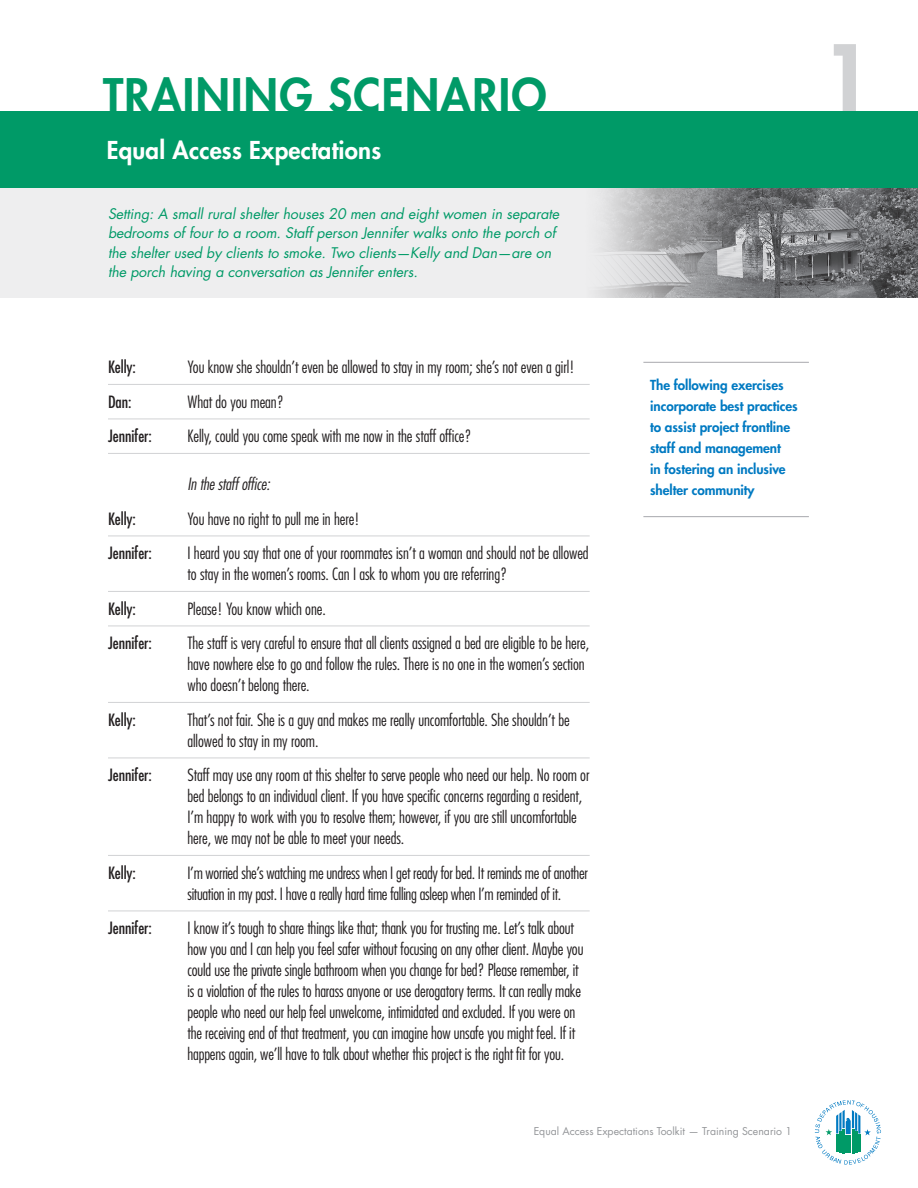
<style>
.page{position:relative;width:918px;height:1188px;background:#fff}
.page>*{position:absolute;margin:0;border:0;box-sizing:border-box;transform-origin:0 0}
.heading{font:800 90px "Futura Std";color:#d1d2d4}
.heading-2{font:800 45px "Futura Std";letter-spacing:.03em;color:#009a67}
.t1{font:800 24px "Futura Std";letter-spacing:.01em;color:#fff}
.script{font:300 condensed 16.5px/21px "Futura Std";letter-spacing:-.005em;color:#231f20}
.script_no_rule{font:300 condensed 16.5px/21px "Futura Std";letter-spacing:-.01em;color:#231f20}
.script-2{font:condensed 16.5px "Futura Std";letter-spacing:-.005em;color:#231f20}
.script_note{font:italic 300 condensed 16.5px "Futura Std";letter-spacing:-.005em;color:#231f20}
.script_no_rule-2{font:condensed 16.5px "Futura Std";letter-spacing:-.005em;color:#231f20}
.setting{font:italic 14.25px/19.5px "Futura Std";letter-spacing:-.005em;color:#009a67}
.t2{font:800 13.5px/21px "Futura Std";letter-spacing:-.005em;color:#007ac2}
.t3{font:10.5px "Futura Std";color:#939598}
</style>
<div class="page">
<div style="left:0;top:186px;width:918px;height:111px;background:#eeeeef"></div>
<img style="left:598px;top:188px;width:320px;height:109px">
<hr style="left:108px;top:384px;width:482px;height:1px;background:#d1d2d4">
<hr style="left:108px;top:419px;width:482px;height:1px;background:#d1d2d4">
<hr style="left:108px;top:453px;width:482px;height:1px;background:#d1d2d4">
<hr style="left:108px;top:536px;width:482px;height:1px;background:#d1d2d4">
<hr style="left:108px;top:591px;width:482px;height:1px;background:#d1d2d4">
<hr style="left:108px;top:626px;width:482px;height:1px;background:#d1d2d4">
<hr style="left:108px;top:702px;width:482px;height:1px;background:#d1d2d4">
<hr style="left:108px;top:758px;width:482px;height:1px;background:#d1d2d4">
<hr style="left:108px;top:855px;width:482px;height:1px;background:#d1d2d4">
<hr style="left:108px;top:911px;width:482px;height:1px;background:#d1d2d4">
<div style="left:0;top:111px;width:918px;height:77px;background:#009a67"></div>
<svg style="left:815px;top:1100px;width:66px;height:65px"></svg>
<hr style="left:643px;top:362px;width:166px;height:1px;background:#a8a9ad">
<hr style="left:643px;top:516px;width:166px;height:1px;background:#a8a9ad">
<p class="heading-2" style="left:103px;top:67px;width:445px">TRAINING SCENARIO</p>
<p class="t1" style="left:107px;top:135px;width:276px">Equal Access Expectations</p>
<p class="setting" style="left:108px;top:204px;width:453px">Setting: A small rural shelter houses 20 men and eight women in separate bedrooms of four to a room. Staff person Jennifer walks onto the porch of the shelter used by clients to smoke. Two clients—Kelly and Dan—are on the porch having a conversation as Jennifer enters.</p>
<p class="script-2" style="left:108px;top:357px;width:30px">Kelly:</p>
<p class="script" style="left:187px;top:357px;width:389px">You know she shouldn’t even be allowed to stay in my room; she’s not even a girl!</p>
<p class="script-2" style="left:108px;top:392px;width:25px">Dan:</p>
<p class="script" style="left:187px;top:391px;width:98px">What do you mean?</p>
<p class="script-2" style="left:108px;top:426px;width:45px">Jennifer:</p>
<p class="script" style="left:187px;top:426px;width:286px">Kelly, could you come speak with me now in the staff office?</p>
<p class="script_note" style="left:187px;top:474px;width:84px">In the staff office:</p>
<p class="script-2" style="left:108px;top:509px;width:30px">Kelly:</p>
<p class="script" style="left:187px;top:508px;width:174px">You have no right to pull me in here!</p>
<p class="script-2" style="left:108px;top:543px;width:45px">Jennifer:</p>
<p class="script" style="left:187px;top:543px;width:403px">I heard you say that one of your roommates isn’t a woman and should not be allowed to stay in the women’s rooms. Can I ask to whom you are referring?</p>
<p class="script-2" style="left:108px;top:599px;width:30px">Kelly:</p>
<p class="script" style="left:187px;top:598px;width:140px">Please! You know which one.</p>
<p class="script-2" style="left:108px;top:633px;width:45px">Jennifer:</p>
<p class="script" style="left:187px;top:633px;width:403px">The staff is very careful to ensure that all clients assigned a bed are eligible to be here, have nowhere else to go and follow the rules. There is no one in the women’s section who doesn’t belong there.</p>
<p class="script-2" style="left:108px;top:710px;width:30px">Kelly:</p>
<p class="script" style="left:187px;top:709px;width:384px">That’s not fair. She is a guy and makes me really uncomfortable. She shouldn’t be allowed to stay in my room.</p>
<p class="script-2" style="left:108px;top:765px;width:45px">Jennifer:</p>
<p class="script" style="left:187px;top:765px;width:403px">Staff may use any room at this shelter to serve people who need our help. No room or bed belongs to an individual client. If you have specific concerns regarding a resident, I’m happy to work with you to resolve them; however, if you are still uncomfortable here, we may not be able to meet your needs.</p>
<p class="script-2" style="left:108px;top:863px;width:30px">Kelly:</p>
<p class="script" style="left:187px;top:862px;width:402px">I’m worried she’s watching me undress when I get ready for bed. It reminds me of another situation in my past. I have a really hard time falling asleep when I’m reminded of it.</p>
<p class="script_no_rule-2" style="left:108px;top:918px;width:45px">Jennifer:</p>
<p class="script_no_rule" style="left:187px;top:918px;width:397px">I know it’s tough to share things like that; thank you for trusting me. Let’s talk about how you and I can help you feel safer without focusing on any other client. Maybe you could use the private single bathroom when you change for bed? Please remember, it is a violation of the rules to harass anyone or use derogatory terms. It can really make people who need our help feel unwelcome, intimidated and excluded. If you were on the receiving end of that treatment, you can imagine how unsafe you might feel. If it happens again, we’ll have to talk about whether this project is the right fit for you.</p>
<p class="t2" style="left:650px;top:374px;width:149px">The following exercises incorporate best practices to assist project frontline staff and management<br>in fostering an inclusive shelter community</p>
<p class="t3" style="left:534px;top:1125px;width:260px">Equal Access Expectations Toolkit — Training Scenario 1</p>
<p class="heading" style="left:821px;top:22px;width:54px">1</p>
</div>
